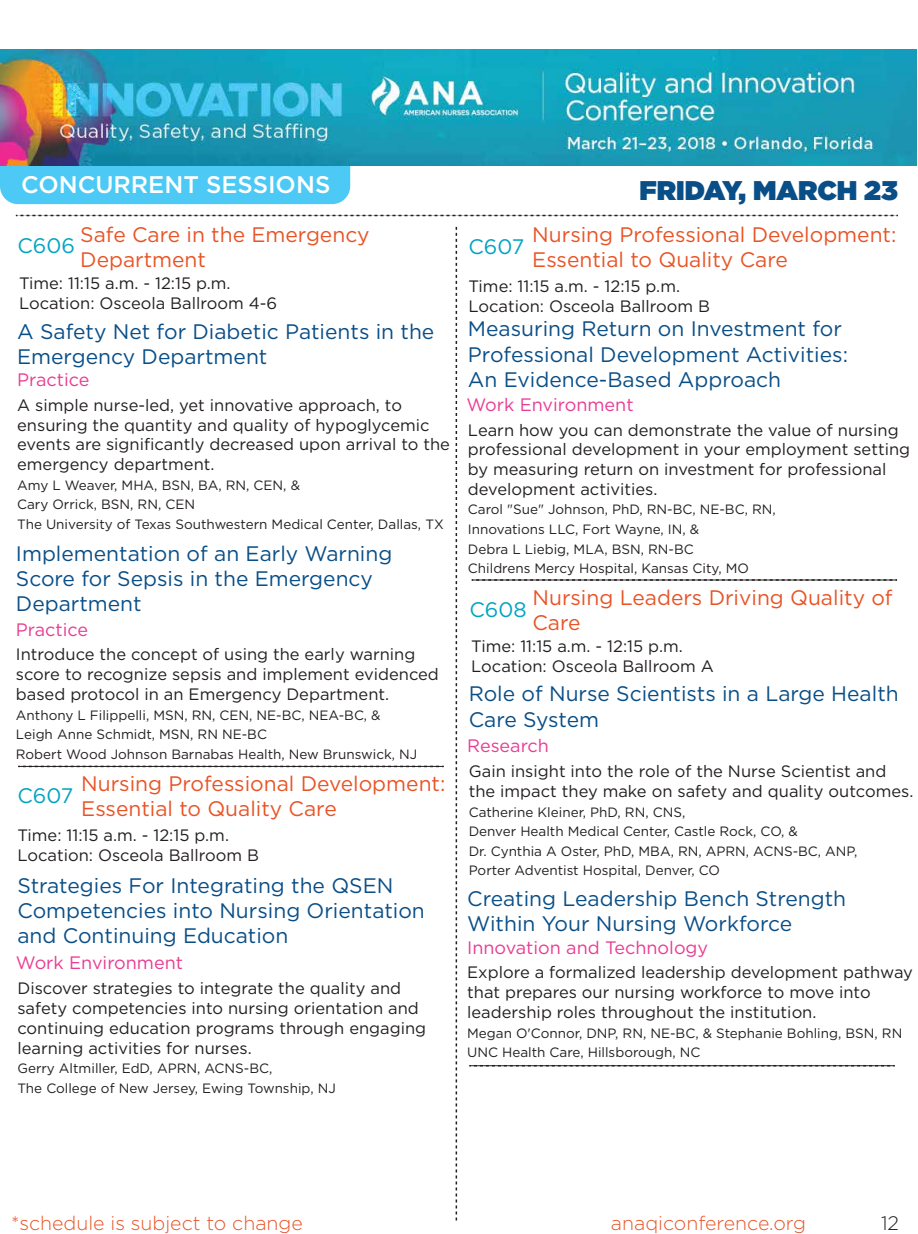
<style>
.page{position:relative;width:918px;height:1234px;background:#fff}
.page>*{position:absolute;margin:0;border:0;box-sizing:border-box;transform-origin:0 0}
.t1{font:900 27px "Gotham";color:#094e87}
.t2{font:500 24px "Gotham";color:#fff}
.t3{font:21px/25.2px "Gotham";color:#094e87}
.t4{font:21px/25.2px "Gotham";color:#e85426}
.t5{font:21px "Gotham";color:#00a4c0}
.t6{font:300 19.5px "Gotham";color:#e85426}
.t7{font:300 19.5px "Gotham";color:#231f20}
.t8{font:18px "Gotham";color:#e93c93}
.t9{font:16.5px/19.8px "Gotham";color:#231f20}
.t10{font:13.5px/19.5px "Gotham";color:#231f20}
</style>
<div class="page">
<svg style="left:16px;top:215px;width:882px;height:1px"></svg>
<svg style="left:456px;top:227px;width:1px;height:994px"></svg>
<div style="left:0;top:122px;width:350px;height:82px;background:#4cc9f5;border-radius:18px"></div>
<img style="left:0;top:50px;width:917px;height:116px">
<svg style="left:472px;top:579px;width:425px;height:1px"></svg>
<svg style="left:469px;top:1065px;width:426px;height:1px"></svg>
<svg style="left:18px;top:765px;width:426px;height:2px"></svg>
<h2 class="t2" style="left:21px;top:169px;width:311px">CONCURRENT SESSIONS</h2>
<p class="t5" style="left:17px;top:232px;width:59px">C606</p>
<p class="t4" style="left:80px;top:222px;width:291px">Safe Care in the Emergency<br>Department</p>
<p class="t9" style="left:19px;top:273px;width:260px">Time: 11:15 a.m. - 12:15 p.m.<br>Location: Osceola Ballroom 4-6</p>
<p class="t3" style="left:17px;top:318px;width:419px">A Safety Net for Diabetic Patients in the<br>Emergency Department</p>
<p class="t9" style="left:17px;top:394px;width:434px">A simple nurse-led, yet innovative approach, to ensuring the quantity and quality of hypoglycemic events are significantly decreased upon arrival to the emergency department.</p>
<p class="t10" style="left:17px;top:475px;width:428px">Amy L Weaver, MHA, BSN, BA, RN, CEN, &amp;<br>Cary Orrick, BSN, RN, CEN<br>The University of Texas Southwestern Medical Center, Dallas, TX</p>
<p class="t8" style="left:17px;top:368px;width:74px">Practice</p>
<p class="t3" style="left:16px;top:540px;width:378px">Implementation of an Early Warning<br>Score for Sepsis in the Emergency<br>Department</p>
<p class="t9" style="left:16px;top:644px;width:424px">Introduce the concept of using the early warning score to recognize sepsis and implement evidenced based protocol in an Emergency Department.</p>
<p class="t10" style="left:16px;top:704px;width:403px">Anthony L Filippelli, MSN, RN, CEN, NE-BC, NEA-BC, &amp;<br>Leigh Anne Schmidt, MSN, RN NE-BC<br>Robert Wood Johnson Barnabas Health, New Brunswick, NJ</p>
<p class="t8" style="left:16px;top:618px;width:74px">Practice</p>
<p class="t5" style="left:17px;top:782px;width:58px">C607</p>
<p class="t4" style="left:81px;top:770px;width:366px">Nursing Professional Development:<br>Essential to Quality Care</p>
<p class="t9" style="left:17px;top:824px;width:243px">Time: 11:15 a.m. - 12:15 p.m.<br>Location: Osceola Ballroom B</p>
<p class="t3" style="left:17px;top:872px;width:409px">Strategies For Integrating the QSEN<br>Competencies into Nursing Orientation and Continuing Education</p>
<p class="t8" style="left:16px;top:951px;width:169px">Work Environment</p>
<p class="t9" style="left:17px;top:978px;width:410px">Discover strategies to integrate the quality and safety competencies into nursing orientation and continuing education programs through engaging learning activities for nurses.</p>
<p class="t10" style="left:17px;top:1058px;width:320px">Gerry Altmiller, EdD, APRN, ACNS-BC,<br>The College of New Jersey, Ewing Township, NJ</p>
<h1 class="t1" style="left:640px;top:171px;width:260px">FRIDAY, MARCH 23</h1>
<p class="t4" style="left:532px;top:221px;width:366px">Nursing Professional Development:<br>Essential to Quality Care</p>
<p class="t9" style="left:468px;top:276px;width:243px">Time: 11:15 a.m. - 12:15 p.m.<br>Location: Osceola Ballroom B</p>
<p class="t5" style="left:468px;top:233px;width:58px">C607</p>
<p class="t3" style="left:468px;top:316px;width:382px">Measuring Return on Investment for<br>Professional Development Activities:<br>An Evidence-Based Approach</p>
<p class="t9" style="left:468px;top:419px;width:444px">Learn how you can demonstrate the value of nursing professional development in your employment setting by measuring return on investment for professional development activities.</p>
<p class="t10" style="left:468px;top:499px;width:309px">Carol "Sue" Johnson, PhD, RN-BC, NE-BC, RN, Innovations LLC, Fort Wayne, IN, &amp;<br>Debra L Liebig, MLA, BSN, RN-BC<br>Childrens Mercy Hospital, Kansas City, MO</p>
<p class="t8" style="left:466px;top:393px;width:169px">Work Environment</p>
<p class="t5" style="left:469px;top:596px;width:59px">C608</p>
<p class="t4" style="left:532px;top:584px;width:362px">Nursing Leaders Driving Quality of<br>Care</p>
<p class="t9" style="left:471px;top:636px;width:244px">Time: 11:15 a.m. - 12:15 p.m.<br>Location: Osceola Ballroom A</p>
<p class="t3" style="left:469px;top:680px;width:432px">Role of Nurse Scientists in a Large Health<br>Care System</p>
<p class="t9" style="left:469px;top:761px;width:446px">Gain insight into the role of the Nurse Scientist and the impact they make on safety and quality outcomes.</p>
<p class="t10" style="left:469px;top:801px;width:390px">Catherine Kleiner, PhD, RN, CNS,<br>Denver Health Medical Center, Castle Rock, CO, &amp;<br>Dr. Cynthia A Oster, PhD, MBA, RN, APRN, ACNS-BC, ANP, Porter Adventist Hospital, Denver, CO</p>
<p class="t8" style="left:467px;top:734px;width:83px">Research</p>
<p class="t3" style="left:467px;top:885px;width:380px">Creating Leadership Bench Strength<br>Within Your Nursing Workforce</p>
<p class="t9" style="left:467px;top:962px;width:447px">Explore a formalized leadership development pathway that prepares our nursing workforce to move into leadership roles throughout the institution.</p>
<p class="t10" style="left:467px;top:1022px;width:437px">Megan O'Connor, DNP, RN, NE-BC, &amp; Stephanie Bohling, BSN, RN<br>UNC Health Care, Hillsborough, NC</p>
<p class="t8" style="left:467px;top:935px;width:243px">Innovation and Technology</p>
<p class="t6" style="left:11px;top:1210px;width:293px">*schedule is subject to change</p>
<p class="t6" style="left:611px;top:1210px;width:197px">anaqiconference.org</p>
<p class="t7" style="left:881px;top:1210px;width:20px">12</p>
</div>
